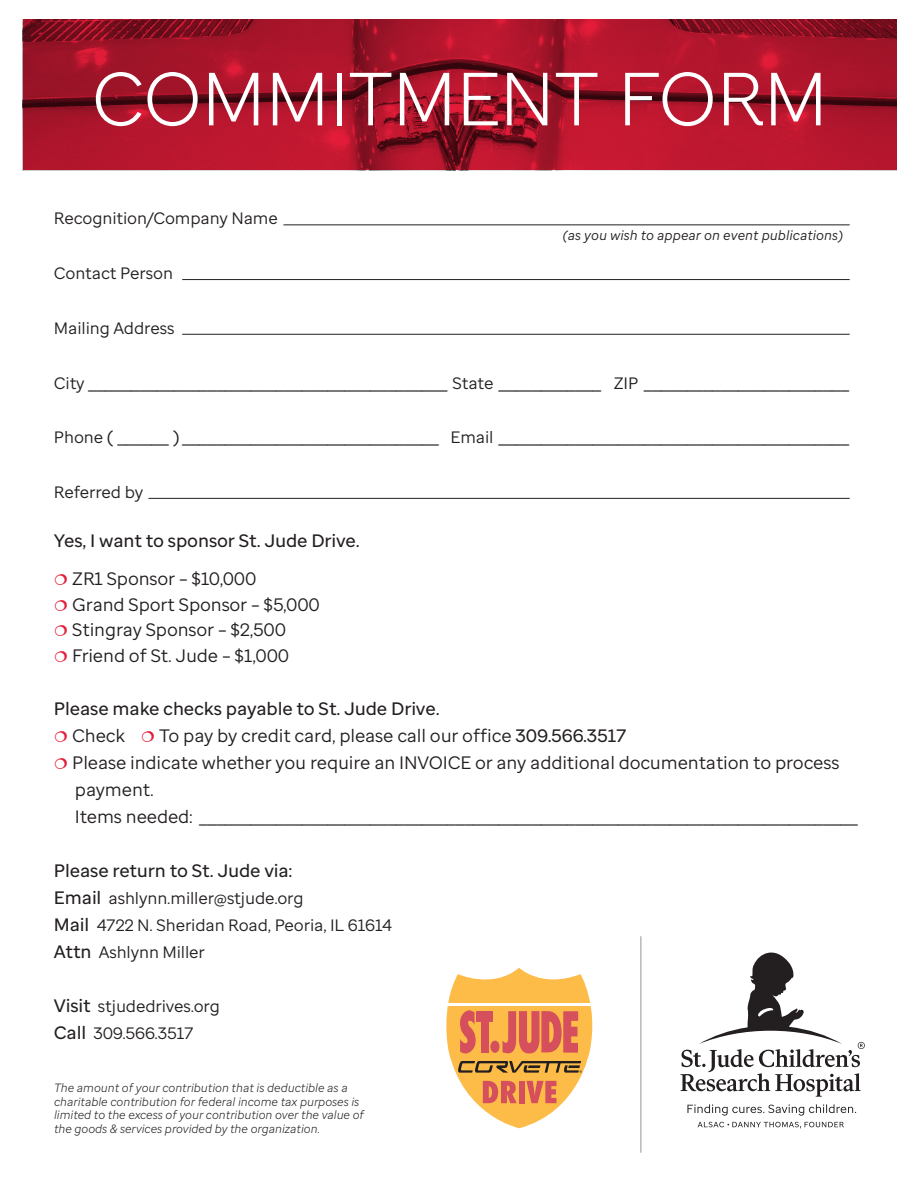
<style>
.page{position:relative;width:918px;height:1188px;background:#fff}
.page>*{position:absolute;margin:0;border:0;box-sizing:border-box;transform-origin:0 0}
.t1{font:300 75px "St Jude Sans";letter-spacing:-.01em;color:#fff}
.t2{font:18px/27px "St Jude Sans";letter-spacing:-.01em;color:#231f20}
.t3{font:500 18px "St Jude Sans";letter-spacing:-.01em;color:#231f20}
.t4{font:16.5px/27px "St Jude Sans";letter-spacing:-.01em;color:#231f20}
.t5{font:italic 13.5px "St Jude Sans";color:#231f20}
.t6{font:italic 300 12px/13.5px "St Jude Sans";letter-spacing:-.005em;color:#231f20}
.s1{font-size:16.5px}
.s2{font-weight:500}
.s3{font-weight:500;font-size:18px}
</style>
<div class="page">
<img style="left:23px;top:19px;width:874px;height:151px">
<hr style="left:283px;top:224px;width:567px;height:1px;background:#231f20">
<hr style="left:182px;top:279px;width:668px;height:1px;background:#231f20">
<hr style="left:182px;top:334px;width:668px;height:1px;background:#231f20">
<hr style="left:148px;top:498px;width:702px;height:1px;background:#231f20">
<svg style="left:446px;top:968px;width:146px;height:160px"></svg>
<hr style="left:640px;top:936px;width:1px;height:217px;background:#939598">
<svg style="left:698px;top:1122px;width:146px;height:6px"></svg>
<svg style="left:681px;top:952px;width:184px;height:145px"></svg>
<svg style="left:687px;top:1104px;width:169px;height:12px"></svg>
<h1 class="t1" style="left:92px;top:50px;width:738px">COMMITMENT FORM</h1>
<p class="t4" style="left:54px;top:205px;width:225px">Recognition/Company Name</p>
<p class="t4" style="left:54px;top:260px;width:121px">Contact Person</p>
<p class="t5" style="left:563px;top:226px;width:282px">(as you wish to appear on event publications)</p>
<p class="t4" style="left:54px;top:314px;width:122px">Mailing Address</p>
<p class="t2" style="left:54px;top:369px;width:797px"><span class="s1">City</span> __________________________________________ <span class="s1">State</span> ____________ <span class="s1">ZIP</span> ________________________</p>
<p class="t2" style="left:54px;top:423px;width:797px"><span class="s1">Phone</span> ( ______ ) ______________________________ <span class="s1">Email</span> _________________________________________</p>
<p class="t4" style="left:54px;top:478px;width:91px">Referred by</p>
<p class="t3" style="left:54px;top:529px;width:307px">Yes, I want to sponsor St. Jude Drive.</p>
<p class="t2" style="left:72px;top:566px;width:249px;line-height:25.5px">ZR1 Sponsor – $10,000<br>Grand Sport Sponsor – $5,000<br>Stingray Sponsor – $2,500<br>Friend of St. Jude – $1,000</p>
<p class="t3" style="left:54px;top:697px;width:387px">Please make checks payable to St. Jude Drive.</p>
<p class="t2" style="left:72px;top:722px;width:54px">Check</p>
<p class="t2" style="left:72px;top:722px;width:787px;text-indent:87px">To pay by credit card, please call our office <span class="s2">309.566.3517<br></span>Please indicate whether you require an INVOICE or any additional documentation to process payment.<br>Items needed: _____________________________________________________________________________</p>
<p class="t3" style="left:54px;top:859px;width:240px">Please return to St. Jude via:</p>
<p class="t4" style="left:54px;top:884px;width:340px"><span class="s3">Email</span> ashlynn.miller@stjude.org<br><span class="s3">Mail</span> 4722 N. Sheridan Road, Peoria, IL 61614<br><span class="s3">Attn</span> Ashlynn Miller</p>
<p class="t4" style="left:54px;top:992px;width:168px"><span class="s3">Visit</span> stjudedrives.org<br><span class="s3">Call</span> 309.566.3517</p>
<p class="t6" style="left:54px;top:1081px;width:312px">The amount of your contribution that is deductible as a charitable contribution for federal income tax purposes is limited to the excess of your contribution over the value of the goods &amp; services provided by the organization.</p>
</div>
